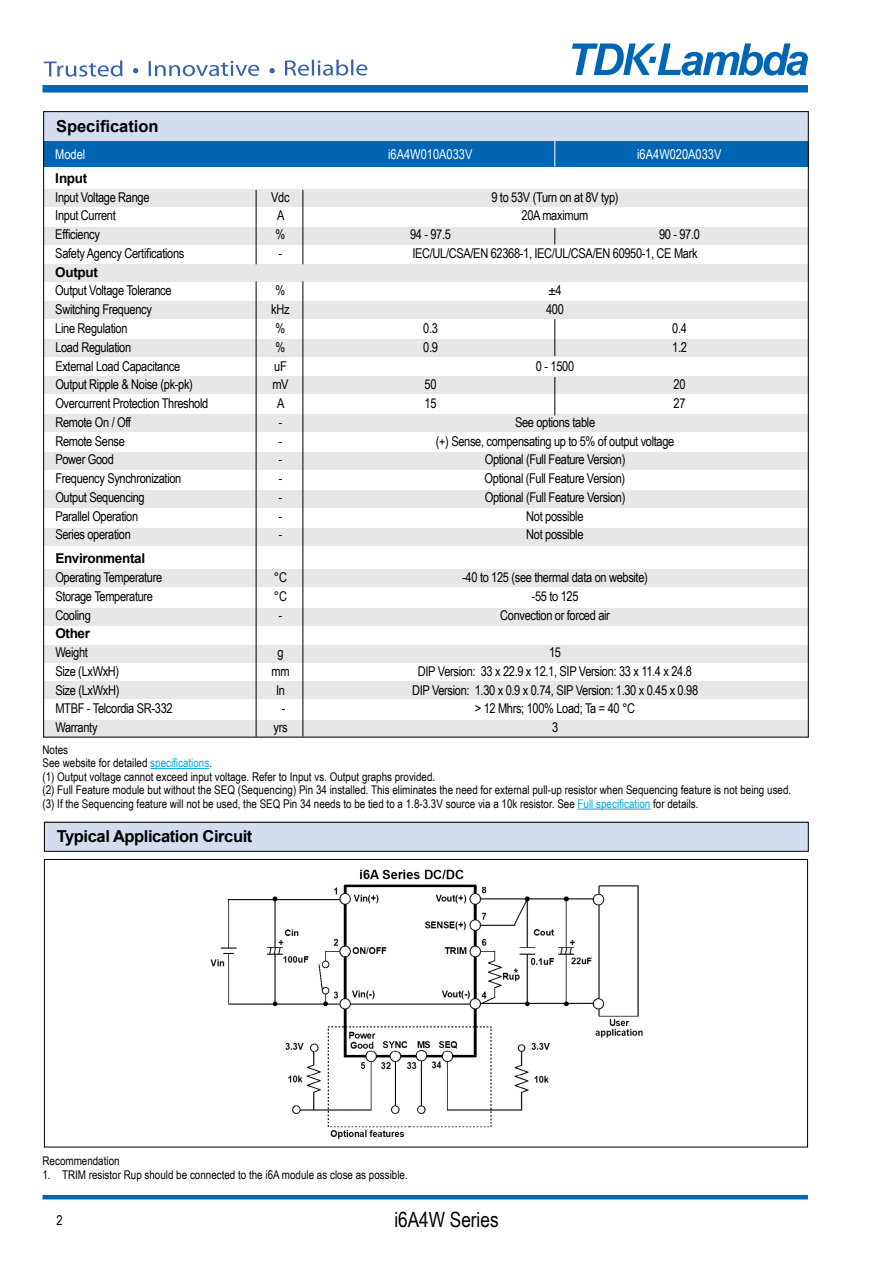
<style>
.page{position:relative;width:893px;height:1263px;background:#fff}
.page>*{position:absolute;margin:0;border:0;box-sizing:border-box;transform-origin:0 0}
.t1{font:21px "Arial Narrow";color:#000}
.t2{font:700 16.5px "Arial";letter-spacing:-.025em;color:#000}
.t3{font:700 16.5px "Arial";color:#000}
.t4{font:13.5px "Arial Narrow";letter-spacing:-.025em;color:#000}
.t5{font:13.5px "Arial Narrow";color:#fff}
.t6{font:700 13.5px "Arial";letter-spacing:-.025em;color:#000}
.t7{font:12px/13.5px "Arial Narrow";color:#000}
.s1{color:#00a7e3}
</style>
<div class="page">
<hr style="left:43px;top:1195px;width:765px;height:4px;background:#0066b3">
<div style="left:43px;top:85px;width:765px;height:8px;background:#0066b3"></div>
<svg style="left:572px;top:43px;width:236px;height:33px"></svg>
<hr style="left:150px;top:768px;width:59px;height:1px;background:#00a7e3">
<hr style="left:578px;top:809px;width:72px;height:1px;background:#00a7e3">
<svg style="left:44px;top:60px;width:78px;height:17px"></svg>
<svg style="left:149px;top:61px;width:110px;height:15px"></svg>
<svg style="left:285px;top:60px;width:82px;height:16px"></svg>
<svg style="left:133px;top:68px;width:5px;height:5px"></svg>
<svg style="left:269px;top:68px;width:6px;height:5px"></svg>
<div style="left:43px;top:111px;width:766px;height:30px;background:#d4dcf0"></div>
<div style="left:43px;top:141px;width:766px;height:26px;background:#0066b3"></div>
<div style="left:43px;top:190px;width:766px;height:17px;background:#e6e7e8"></div>
<div style="left:43px;top:491px;width:766px;height:17px;background:#e6e7e8"></div>
<div style="left:43px;top:608px;width:766px;height:17px;background:#e6e7e8"></div>
<div style="left:43px;top:720px;width:766px;height:17px;background:#e6e7e8"></div>
<div style="left:43px;top:227px;width:766px;height:17px;background:#e6e7e8"></div>
<div style="left:43px;top:528px;width:766px;height:17px;background:#e6e7e8"></div>
<div style="left:43px;top:645px;width:766px;height:17px;background:#e6e7e8"></div>
<div style="left:43px;top:265px;width:766px;height:17px;background:#e6e7e8"></div>
<div style="left:43px;top:302px;width:766px;height:17px;background:#e6e7e8"></div>
<div style="left:43px;top:339px;width:766px;height:17px;background:#e6e7e8"></div>
<div style="left:43px;top:377px;width:766px;height:17px;background:#e6e7e8"></div>
<div style="left:43px;top:415px;width:766px;height:17px;background:#e6e7e8"></div>
<div style="left:43px;top:452px;width:766px;height:17px;background:#e6e7e8"></div>
<div style="left:43px;top:569px;width:766px;height:17px;background:#e6e7e8"></div>
<div style="left:43px;top:682px;width:766px;height:17px;background:#e6e7e8"></div>
<svg style="left:555px;top:228px;width:1px;height:16px"></svg>
<hr style="left:555px;top:319px;width:1px;height:37px;background:#000">
<hr style="left:555px;top:377px;width:1px;height:38px;background:#000">
<svg style="left:554px;top:141px;width:1px;height:26px"></svg>
<hr style="left:303px;top:190px;width:1px;height:74px;background:#000">
<hr style="left:303px;top:281px;width:1px;height:455px;background:#000">
<hr style="left:256px;top:190px;width:1px;height:74px;background:#000">
<hr style="left:256px;top:281px;width:1px;height:456px;background:#000">
<div style="left:45px;top:822px;width:763px;height:29px;background:#d4dcf0"></div>
<div style="left:44px;top:822px;width:765px;height:30px;border:1px solid #000"></div>
<img style="left:210px;top:869px;width:433px;height:270px">
<p class="t3" style="left:56px;top:114px;width:104px">Specification</p>
<p class="t5" style="left:55px;top:144px;width:32px">Model</p>
<p class="t5" style="left:388px;top:144px;width:86px">i6A4W010A033V</p>
<p class="t5" style="left:637px;top:144px;width:86px">i6A4W020A033V</p>
<p class="t6" style="left:55px;top:169px;width:33px">Input</p>
<p class="t4" style="left:55px;top:187px;width:96px">Input Voltage Range</p>
<p class="t4" style="left:271px;top:187px;width:20px">Vdc</p>
<p class="t4" style="left:491px;top:187px;width:129px">9 to 53V (Turn on at 8V typ)</p>
<p class="t4" style="left:55px;top:206px;width:62px">Input Current</p>
<p class="t4" style="left:277px;top:206px;width:9px">A</p>
<p class="t4" style="left:522px;top:206px;width:68px">20A maximum</p>
<p class="t4" style="left:55px;top:225px;width:46px">Efficiency</p>
<p class="t4" style="left:276px;top:225px;width:11px">%</p>
<p class="t4" style="left:410px;top:225px;width:42px">94 - 97.5</p>
<p class="t4" style="left:659px;top:225px;width:42px">90 - 97.0</p>
<p class="t4" style="left:55px;top:243px;width:131px">Safety Agency Certifications</p>
<p class="t4" style="left:279px;top:243px;width:5px">-</p>
<p class="t4" style="left:412px;top:243px;width:287px">IEC/UL/CSA/EN 62368-1, IEC/UL/CSA/EN 60950-1, CE Mark</p>
<p class="t6" style="left:55px;top:262px;width:44px">Output</p>
<p class="t4" style="left:55px;top:281px;width:118px">Output Voltage Tolerance</p>
<p class="t4" style="left:276px;top:281px;width:11px">%</p>
<p class="t4" style="left:548px;top:281px;width:15px">±4</p>
<p class="t4" style="left:55px;top:300px;width:98px">Switching Frequency</p>
<p class="t4" style="left:271px;top:300px;width:20px">kHz</p>
<p class="t4" style="left:546px;top:300px;width:19px">400</p>
<p class="t4" style="left:55px;top:318px;width:74px">Line Regulation</p>
<p class="t4" style="left:276px;top:318px;width:11px">%</p>
<p class="t4" style="left:423px;top:318px;width:16px">0.3</p>
<p class="t4" style="left:672px;top:318px;width:16px">0.4</p>
<p class="t4" style="left:55px;top:337px;width:77px">Load Regulation</p>
<p class="t4" style="left:276px;top:337px;width:11px">%</p>
<p class="t4" style="left:423px;top:337px;width:16px">0.9</p>
<p class="t4" style="left:672px;top:337px;width:16px">1.2</p>
<p class="t4" style="left:55px;top:356px;width:126px">External Load Capacitance</p>
<p class="t4" style="left:274px;top:356px;width:14px">uF</p>
<p class="t4" style="left:536px;top:356px;width:40px">0 - 1500</p>
<p class="t4" style="left:55px;top:375px;width:139px">Output Ripple &amp; Noise (pk-pk)</p>
<p class="t4" style="left:272px;top:375px;width:18px">mV</p>
<p class="t4" style="left:425px;top:375px;width:13px">50</p>
<p class="t4" style="left:674px;top:375px;width:13px">20</p>
<p class="t4" style="left:55px;top:393px;width:155px">Overcurrent Protection Threshold</p>
<p class="t4" style="left:277px;top:393px;width:9px">A</p>
<p class="t4" style="left:425px;top:393px;width:13px">15</p>
<p class="t4" style="left:674px;top:393px;width:13px">27</p>
<p class="t4" style="left:55px;top:412px;width:77px">Remote On / Off</p>
<p class="t4" style="left:279px;top:412px;width:5px">-</p>
<p class="t4" style="left:515px;top:412px;width:82px">See options table</p>
<p class="t4" style="left:55px;top:431px;width:71px">Remote Sense</p>
<p class="t4" style="left:279px;top:431px;width:5px">-</p>
<p class="t4" style="left:436px;top:431px;width:240px">(+) Sense, compensating up to 5% of output voltage</p>
<p class="t4" style="left:55px;top:450px;width:60px">Power Good</p>
<p class="t4" style="left:279px;top:450px;width:5px">-</p>
<p class="t4" style="left:485px;top:450px;width:142px">Optional (Full Feature Version)</p>
<p class="t4" style="left:55px;top:468px;width:128px">Frequency Synchronization</p>
<p class="t4" style="left:279px;top:468px;width:5px">-</p>
<p class="t4" style="left:485px;top:468px;width:142px">Optional (Full Feature Version)</p>
<p class="t4" style="left:55px;top:487px;width:91px">Output Sequencing</p>
<p class="t4" style="left:279px;top:487px;width:5px">-</p>
<p class="t4" style="left:485px;top:487px;width:142px">Optional (Full Feature Version)</p>
<p class="t4" style="left:55px;top:506px;width:84px">Parallel Operation</p>
<p class="t4" style="left:279px;top:506px;width:5px">-</p>
<p class="t4" style="left:526px;top:506px;width:59px">Not possible</p>
<p class="t4" style="left:55px;top:525px;width:77px">Series operation</p>
<p class="t4" style="left:279px;top:525px;width:5px">-</p>
<p class="t4" style="left:526px;top:525px;width:59px">Not possible</p>
<p class="t6" style="left:55px;top:549px;width:91px">Environmental</p>
<p class="t4" style="left:55px;top:567px;width:108px">Operating Temperature</p>
<p class="t4" style="left:274px;top:567px;width:15px">°C</p>
<p class="t4" style="left:462px;top:567px;width:187px">-40 to 125 (see thermal data on website)</p>
<p class="t4" style="left:55px;top:586px;width:99px">Storage Temperature</p>
<p class="t4" style="left:274px;top:586px;width:15px">°C</p>
<p class="t4" style="left:532px;top:586px;width:48px">-55 to 125</p>
<p class="t4" style="left:55px;top:605px;width:37px">Cooling</p>
<p class="t4" style="left:279px;top:605px;width:5px">-</p>
<p class="t4" style="left:500px;top:605px;width:111px">Convection or forced air</p>
<p class="t6" style="left:55px;top:624px;width:36px">Other</p>
<p class="t4" style="left:55px;top:642px;width:34px">Weight</p>
<p class="t4" style="left:277px;top:642px;width:8px">g</p>
<p class="t4" style="left:549px;top:642px;width:13px">15</p>
<p class="t4" style="left:55px;top:661px;width:65px">Size (LxWxH)</p>
<p class="t4" style="left:272px;top:661px;width:20px">mm</p>
<p class="t4" style="left:418px;top:661px;width:275px">DIP Version: 33 x 22.9 x 12.1, SIP Version: 33 x 11.4 x 24.8</p>
<p class="t4" style="left:55px;top:680px;width:65px">Size (LxWxH)</p>
<p class="t4" style="left:276px;top:680px;width:10px">In</p>
<p class="t4" style="left:412px;top:680px;width:288px">DIP Version: 1.30 x 0.9 x 0.74, SIP Version: 1.30 x 0.45 x 0.98</p>
<p class="t4" style="left:55px;top:699px;width:119px">MTBF - Telcordia SR-332</p>
<p class="t4" style="left:282px;top:699px;width:5px">-</p>
<p class="t4" style="left:475px;top:699px;width:162px">&gt; 12 Mhrs; 100% Load; Ta = 40 °C</p>
<p class="t4" style="left:55px;top:717px;width:44px">Warranty</p>
<p class="t4" style="left:274px;top:717px;width:16px">yrs</p>
<p class="t4" style="left:552px;top:717px;width:8px">3</p>
<p class="t7" style="left:43px;top:742px;width:750px">Notes<br>See website for detailed <span class="s1">specifications</span>.<br>(1) Output voltage cannot exceed input voltage. Refer to Input vs. Output graphs provided.<br>(2) Full Feature module but without the SEQ (Sequencing) Pin 34 installed. This eliminates the need for external pull-up resistor when Sequencing feature is not being used. (3) If the Sequencing feature will not be used, the SEQ Pin 34 needs to be tied to a 1.8-3.3V source via a 10k resistor. See <span class="s1">Full specification</span> for details.</p>
<p class="t2" style="left:57px;top:825px;width:197px">Typical Application Circuit</p>
<p class="t7" style="left:43px;top:1154px;width:79px">Recommendation</p>
<p class="t7" style="left:43px;top:1167px;width:367px">1. TRIM resistor Rup should be connected to the i6A module as close as possible.</p>
<p class="t4" style="left:56px;top:1210px;width:8px">2</p>
<h1 class="t1" style="left:394px;top:1204px;width:106px">i6A4W Series</h1>
</div>
